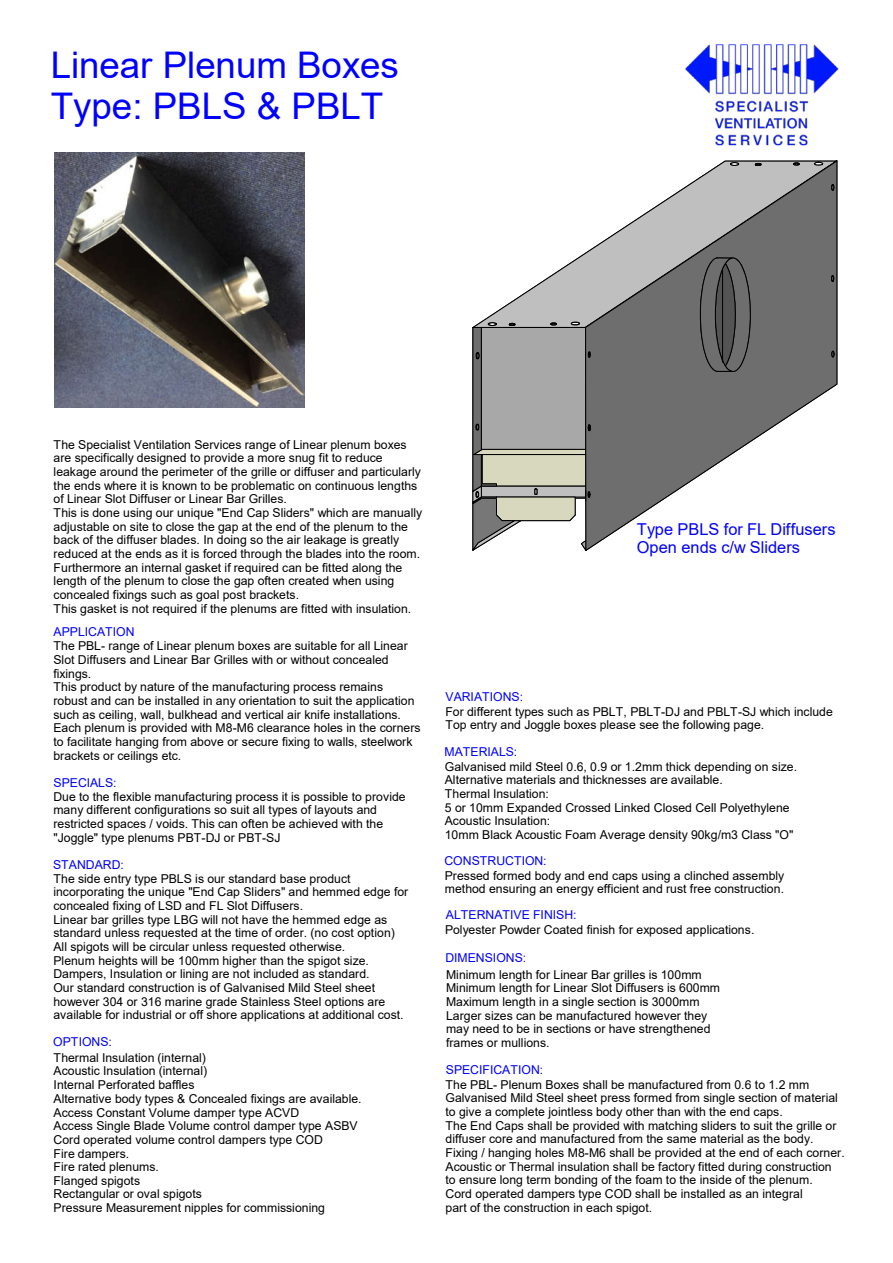
<style>
.page{position:relative;width:893px;height:1263px;background:#fff}
.page>*{position:absolute;margin:0;border:0;box-sizing:border-box;transform-origin:0 0}
.t1{font:36.75px/41.1px "Arial";color:#00f}
.t2{font:16.35px/18.1px "Arial";color:#00f}
.t3{font:12.3px/13.6px "Arial";color:#000}
.t4{font:12.3px "Arial";color:#00f}
.s1{color:#00f}
</style>
<div class="page">
<img style="left:55px;top:153px;width:250px;height:254px">
<svg style="left:472px;top:160px;width:366px;height:391px"></svg>
<hr style="left:722px;top:269px;width:1px;height:93px;background:#000">
<img style="left:685px;top:44px;width:154px;height:102px">
<p class="t1" style="left:51px;top:44px;width:350px">Linear Plenum Boxes<br>Type: PBLS &amp; PBLT</p>
<p class="t3" style="left:54px;top:438px;width:370px">The Specialist Ventilation Services range of Linear plenum boxes are specifically designed to provide a more snug fit to reduce leakage around the perimeter of the grille or diffuser and particularly the ends where it is known to be problematic on continuous lengths of Linear Slot Diffuser or Linear Bar Grilles.<br>This is done using our unique "End Cap Sliders" which are manually adjustable on site to close the gap at the end of the plenum to the back of the diffuser blades. In doing so the air leakage is greatly reduced at the ends as it is forced through the blades into the room.<br>Furthermore an internal gasket if required can be fitted along the length of the plenum to close the gap often created when using concealed fixings such as goal post brackets.<br>This gasket is not required if the plenums are fitted with insulation.</p>
<p class="t4" style="left:54px;top:623px;width:82px">APPLICATION</p>
<p class="t3" style="left:53px;top:639px;width:369px">The PBL- range of Linear plenum boxes are suitable for all Linear Slot Diffusers and Linear Bar Grilles with or without concealed fixings.<br>This product by nature of the manufacturing process remains<br>robust and can be installed in any orientation to suit the application such as ceiling, wall, bulkhead and vertical air knife installations.<br>Each plenum is provided with M8-M6 clearance holes in the corners to facilitate hanging from above or secure fixing to walls, steelwork brackets or ceilings etc.</p>
<p class="t3" style="left:53px;top:789px;width:354px">Due to the flexible manufacturing process it is possible to provide many different configurations so suit all types of layouts and restricted spaces / voids. This can often be achieved with the "Joggle" type plenums PBT-DJ or PBT-SJ</p>
<p class="t3" style="left:53px;top:871px;width:356px">The side entry type PBLS is our standard base product incorporating the unique "End Cap Sliders" and hemmed edge for concealed fixing of LSD and FL Slot Diffusers.<br>Linear bar grilles type LBG will not have the hemmed edge as standard unless requested at the time of order. (no cost option)<br>All spigots will be circular unless requested otherwise.<br>Plenum heights will be 100mm higher than the spigot size.<br>Dampers, Insulation or lining are not included as standard.<br>Our standard construction is of Galvanised Mild Steel sheet however 304 or 316 marine grade Stainless Steel options are available for industrial or off shore applications at additional cost.</p>
<p class="t3" style="left:54px;top:1050px;width:310px">Thermal Insulation (internal)<br>Acoustic Insulation (internal)<br>Internal Perforated baffles<br>Alternative body types &amp; Concealed fixings are available.<br>Access Constant Volume damper type ACVD<br>Access Single Blade Volume control damper type ASBV Cord operated volume control dampers type COD<br>Fire dampers.<br>Fire rated plenums.<br>Flanged spigots<br>Rectangular or oval spigots<br>Pressure Measurement nipples for commissioning</p>
<p class="t4" style="left:54px;top:774px;width:65px">SPECIALS:</p>
<p class="t4" style="left:53px;top:856px;width:72px">STANDARD:</p>
<p class="t4" style="left:53px;top:1033px;width:60px">OPTIONS:</p>
<p class="t2" style="left:637px;top:520px;width:200px">Type PBLS for FL Diffusers<br>Open ends c/w Sliders</p>
<p class="t3" style="left:445px;top:690px;width:389px;line-height:14.1px"><span class="s1">VARIATIONS:<br></span>For different types such as PBLT, PBLT-DJ and PBLT-SJ which include<br>Top entry and Joggle boxes please see the following page.</p>
<p class="t4" style="left:444px;top:743px;width:74px">MATERIALS:</p>
<p class="t3" style="left:445px;top:759px;width:354px">Galvanised mild Steel 0.6, 0.9 or 1.2mm thick depending on size.<br>Alternative materials and thicknesses are available.<br>Thermal Insulation:<br>5 or 10mm Expanded Crossed Linked Closed Cell Polyethylene Acoustic Insulation:<br>10mm Black Acoustic Foam Average density 90kg/m3 Class "O"</p>
<p class="t3" style="left:445px;top:868px;width:341px">Pressed formed body and end caps using a clinched assembly method ensuring an energy efficient and rust free construction.</p>
<p class="t4" style="left:444px;top:852px;width:104px">CONSTRUCTION:</p>
<p class="t4" style="left:446px;top:906px;width:132px">ALTERNATIVE FINISH:</p>
<p class="t4" style="left:445px;top:949px;width:82px">DIMENSIONS:</p>
<p class="t3" style="left:445px;top:923px;width:311px">Polyester Powder Coated finish for exposed applications.</p>
<p class="t3" style="left:446px;top:967px;width:276px">Minimum length for Linear Bar grilles is 100mm Minimum length for Linear Slot Diffusers is 600mm Maximum length in a single section is 3000mm Larger sizes can be manufactured however they may need to be in sections or have strengthened frames or mullions.</p>
<p class="t4" style="left:446px;top:1061px;width:99px">SPECIFICATION:</p>
<p class="t3" style="left:446px;top:1077px;width:401px">The PBL- Plenum Boxes shall be manufactured from 0.6 to 1.2 mm Galvanised Mild Steel sheet press formed from single section of material to give a complete jointless body other than with the end caps.<br>The End Caps shall be provided with matching sliders to suit the grille or diffuser core and manufactured from the same material as the body.<br>Fixing / hanging holes M8-M6 shall be provided at the end of each corner.<br>Acoustic or Thermal insulation shall be factory fitted during construction to ensure long term bonding of the foam to the inside of the plenum.<br>Cord operated dampers type COD shall be installed as an integral<br>part of the construction in each spigot.</p>
</div>
